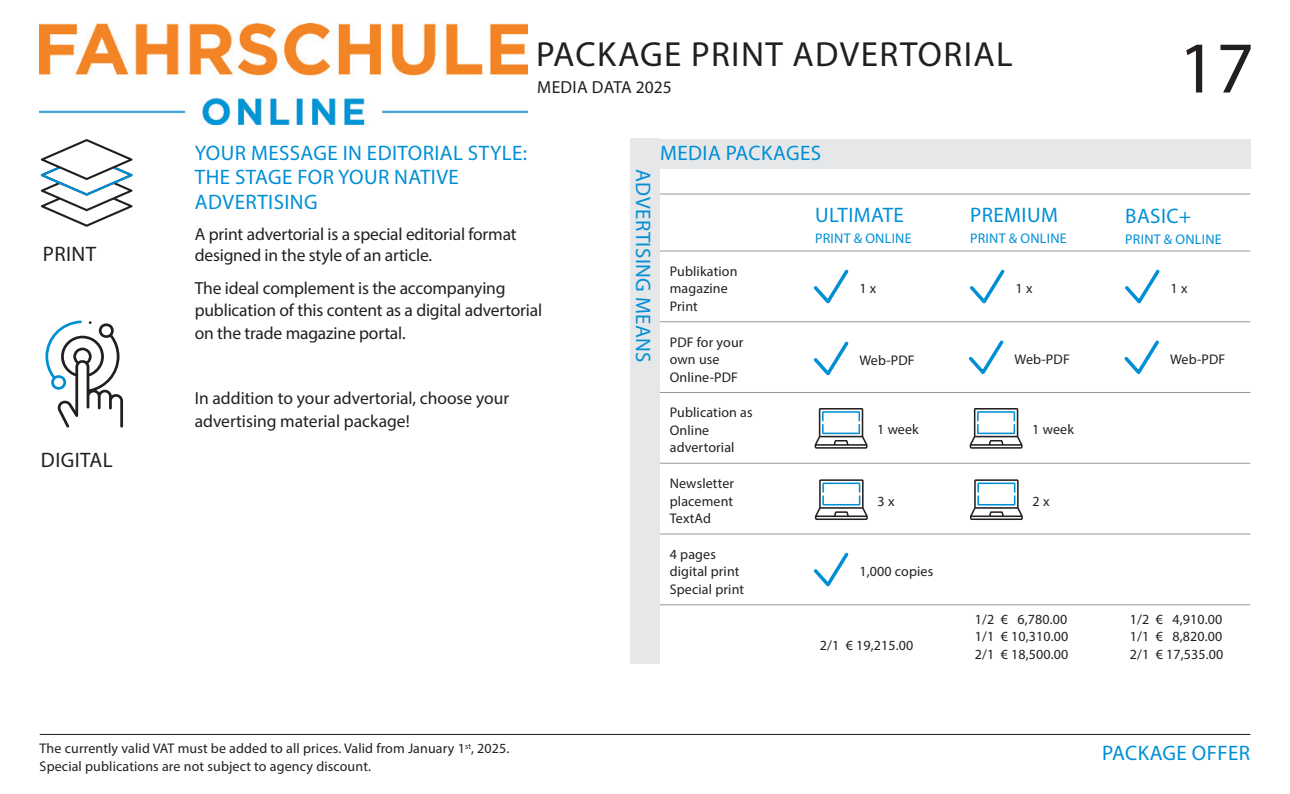
<style>
.page{position:relative;width:1290px;height:794px;background:#fff}
.page>*{position:absolute;margin:0;border:0;box-sizing:border-box;transform-origin:0 0}
.t1{font:73.5px "Myriad Pro";color:#231f20}
.t2{font:35px "Myriad Pro";letter-spacing:.04em;color:#231f20}
.t3{font:21px/24.5px "Myriad Pro";letter-spacing:.02em;color:#008fd5}
.t4{font:21px "Myriad Pro";letter-spacing:.02em;color:#231f20}
.t5{font:17.5px/22.8px "Myriad Pro";letter-spacing:-.01em;color:#231f20}
.t6{font:14px/17.5px "Myriad Pro";letter-spacing:.01em;color:#231f20}
.t7{font:14px "Myriad Pro";letter-spacing:.02em;color:#008fd5}
</style>
<div class="page">
<hr style="left:40px;top:734px;width:1210px;height:1px;background:#231f20">
<div style="left:630px;top:139px;width:620px;height:30px;background:#e6e7e9"></div>
<div style="left:630px;top:138px;width:30px;height:526px;background:#e6e7e9"></div>
<hr style="left:660px;top:194px;width:590px;height:1px;background:#939598">
<hr style="left:660px;top:251px;width:590px;height:1px;background:#939598">
<hr style="left:660px;top:321px;width:590px;height:1px;background:#939598">
<hr style="left:660px;top:392px;width:590px;height:1px;background:#939598">
<hr style="left:660px;top:463px;width:590px;height:1px;background:#939598">
<hr style="left:660px;top:533px;width:590px;height:1px;background:#939598">
<hr style="left:660px;top:604px;width:590px;height:1px;background:#939598">
<svg style="left:813px;top:269px;width:36px;height:35px"></svg>
<svg style="left:970px;top:269px;width:35px;height:35px"></svg>
<svg style="left:1125px;top:269px;width:35px;height:35px"></svg>
<svg style="left:815px;top:479px;width:53px;height:41px"></svg>
<svg style="left:970px;top:479px;width:53px;height:41px"></svg>
<svg style="left:813px;top:341px;width:36px;height:35px"></svg>
<svg style="left:969px;top:340px;width:35px;height:35px"></svg>
<svg style="left:1124px;top:340px;width:35px;height:35px"></svg>
<svg style="left:814px;top:408px;width:53px;height:41px"></svg>
<svg style="left:969px;top:408px;width:53px;height:41px"></svg>
<svg style="left:813px;top:552px;width:36px;height:35px"></svg>
<svg style="left:41px;top:139px;width:92px;height:88px"></svg>
<svg style="left:45px;top:320px;width:78px;height:108px"></svg>
<img style="left:40px;top:23px;width:488px;height:101px">
<p class="t4" style="left:43px;top:241px;width:55px">PRINT</p>
<p class="t4" style="left:41px;top:447px;width:73px">DIGITAL</p>
<p class="t2" style="left:536px;top:33px;width:478px">PACKAGE PRINT ADVERTORIAL</p>
<p class="t5" style="left:537px;top:75px;width:136px">MEDIA DATA 2025</p>
<h1 class="t1" style="left:1178px;top:23px;width:77px">17</h1>
<p class="t3" style="left:195px;top:140px;width:334px">YOUR MESSAGE IN EDITORIAL STYLE:<br>THE STAGE FOR YOUR NATIVE<br>ADVERTISING</p>
<p class="t5" style="left:195px;top:223px;width:323px;line-height:21px">A print advertorial is a special editorial format designed in the style of an article.</p>
<p class="t5" style="left:195px;top:276px;width:349px">The ideal complement is the accompanying publication of this content as a digital advertorial on the trade magazine portal.</p>
<p class="t5" style="left:195px;top:387px;width:316px">In addition to your advertorial, choose your advertising material package!</p>
<p class="t3" style="left:656px;top:169px;width:195px;rotate:90deg">ADVERTISING MEANS</p>
<p class="t3" style="left:660px;top:140px;width:163px">MEDIA PACKAGES</p>
<p class="t3" style="left:815px;top:203px;width:90px">ULTIMATE</p>
<p class="t7" style="left:815px;top:230px;width:98px">PRINT &amp; ONLINE</p>
<p class="t6" style="left:670px;top:262px;width:69px">Publikation</p>
<p class="t6" style="left:670px;top:280px;width:60px">magazine<br>Print</p>
<p class="t6" style="left:859px;top:280px;width:18px">1 x</p>
<p class="t3" style="left:970px;top:203px;width:89px">PREMIUM</p>
<p class="t7" style="left:970px;top:230px;width:98px">PRINT &amp; ONLINE</p>
<p class="t3" style="left:1125px;top:203px;width:68px">BASIC+</p>
<p class="t7" style="left:1125px;top:230px;width:98px">PRINT &amp; ONLINE</p>
<p class="t6" style="left:1015px;top:280px;width:18px">1 x</p>
<p class="t6" style="left:1170px;top:280px;width:18px">1 x</p>
<p class="t6" style="left:670px;top:333px;width:75px">PDF for your</p>
<p class="t6" style="left:670px;top:350px;width:70px">own use<br>Online-PDF</p>
<p class="t6" style="left:670px;top:404px;width:84px">Publication as<br>Online</p>
<p class="t6" style="left:670px;top:439px;width:66px">advertorial</p>
<p class="t6" style="left:670px;top:474px;width:66px;text-align:justify">Newsletter placement TextAd</p>
<p class="t6" style="left:670px;top:545px;width:48px">4 pages</p>
<p class="t6" style="left:670px;top:562px;width:76px">digital print<br>Special print</p>
<p class="t6" style="left:859px;top:352px;width:57px">Web-PDF</p>
<p class="t6" style="left:1014px;top:350px;width:57px">Web-PDF</p>
<p class="t6" style="left:1170px;top:350px;width:57px">Web-PDF</p>
<p class="t6" style="left:877px;top:420px;width:43px">1 week</p>
<p class="t6" style="left:1032px;top:420px;width:43px">1 week</p>
<p class="t6" style="left:877px;top:492px;width:18px">3 x</p>
<p class="t6" style="left:1032px;top:492px;width:18px">2 x</p>
<p class="t6" style="left:859px;top:562px;width:75px">1,000 copies</p>
<p class="t6" style="left:820px;top:636px;width:95px">2/1 € 19,215.00</p>
<p class="t6" style="left:975px;top:610px;width:94px">1/2 € 6,780.00</p>
<p class="t6" style="left:975px;top:627px;width:95px">1/1 € 10,310.00</p>
<p class="t6" style="left:975px;top:645px;width:95px">2/1 € 18,500.00</p>
<p class="t6" style="left:1130px;top:610px;width:94px">1/2 € 4,910.00</p>
<p class="t6" style="left:1130px;top:627px;width:94px">1/1 € 8,820.00</p>
<p class="t6" style="left:1130px;top:645px;width:95px">2/1 € 17,535.00</p>
<p class="t6" style="left:40px;top:739px;width:471px">The currently valid VAT must be added to all prices. Valid from January 1<sup>st</sup>, 2025.<br>Special publications are not subject to agency discount.</p>
<p class="t3" style="left:1102px;top:741px;width:149px">PACKAGE OFFER</p>
</div>
